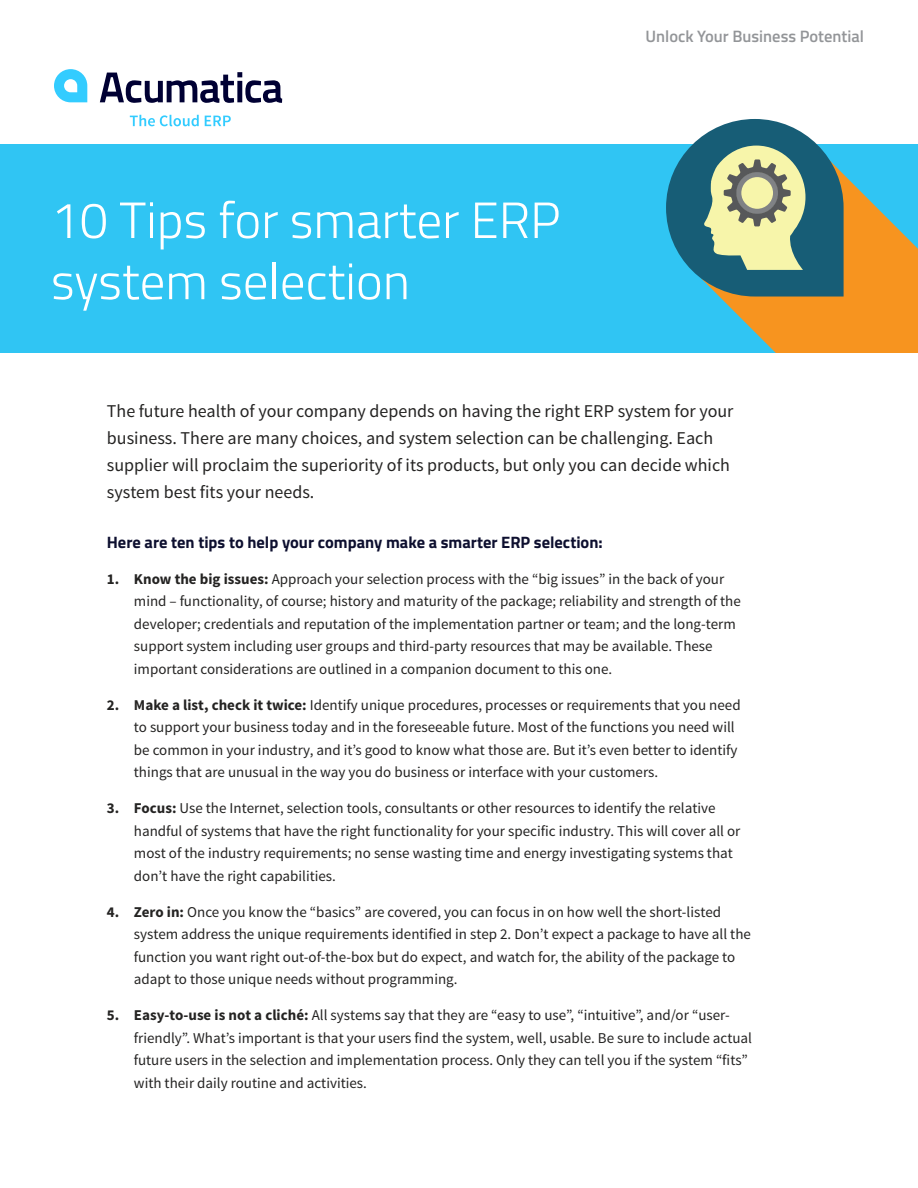
<style>
.page{position:relative;width:918px;height:1188px;background:#fff}
.page>*{position:absolute;margin:0;border:0;box-sizing:border-box;transform-origin:0 0}
.t1{font:300 51px/61.2px "Titillium";color:#fff}
.Paragraph_Style_1{font:18px/27px "Source Sans Pro";color:#242322}
.t2{font:700 16.5px "Titillium";color:#0d0f2f}
.t3{font:600 16.5px "Titillium";color:#939598}
.t4{font:15px/22.5px "Source Sans Pro";color:#242322}
.s1{font-weight:700}
</style>
<div class="page">
<svg style="left:54px;top:69px;width:33px;height:33px"></svg>
<svg style="left:100px;top:72px;width:182px;height:31px"></svg>
<svg style="left:130px;top:115px;width:69px;height:11px"></svg>
<svg style="left:205px;top:116px;width:26px;height:10px"></svg>
<div style="left:0;top:145px;width:918px;height:209px;background:#30c5f3"></div>
<svg style="left:720px;top:175px;width:198px;height:178px;fill:#f7941f"></svg>
<div style="left:0;top:353px;width:918px;height:178px;background:#fff"></div>
<svg style="left:666px;top:119px;width:178px;height:178px;background:#689794"></svg>
<p class="t1" style="left:51px;top:187px;width:511px">10 Tips for smarter ERP system selection</p>
<p class="t3" style="left:646px;top:24px;width:220px">Unlock Your Business Potential</p>
<p class="Paragraph_Style_1" style="left:107px;top:398px;width:628px">The future health of your company depends on having the right ERP system for your business. There are many choices, and system selection can be challenging. Each supplier will proclaim the superiority of its products, but only you can decide which system best fits your needs.</p>
<h1 class="t2" style="left:107px;top:530px;width:497px">Here are ten tips to help your company make a smarter ERP selection:</h1>
<p class="t4" style="left:134px;top:568px;width:609px;text-indent:-27px"><span class="s1">1. Know the big issues:</span> Approach your selection process with the “big issues” in the back of your mind – functionality, of course; history and maturity of the package; reliability and strength of the developer; credentials and reputation of the implementation partner or team; and the long-term support system including user groups and third-party resources that may be available. These important considerations are outlined in a companion document to this one.</p>
<p class="t4" style="left:134px;top:694px;width:608px;text-indent:-27px"><span class="s1">2. Make a list, check it twice:</span> Identify unique procedures, processes or requirements that you need to support your business today and in the foreseeable future. Most of the functions you need will be common in your industry, and it’s good to know what those are. But it’s even better to identify things that are unusual in the way you do business or interface with your customers.</p>
<p class="t4" style="left:134px;top:797px;width:608px;text-indent:-27px"><span class="s1">3. Focus:</span> Use the Internet, selection tools, consultants or other resources to identify the relative handful of systems that have the right functionality for your specific industry. This will cover all or most of the industry requirements; no sense wasting time and energy investigating systems that don’t have the right capabilities.</p>
<p class="t4" style="left:134px;top:901px;width:619px;text-indent:-27px"><span class="s1">4. Zero in:</span> Once you know the “basics” are covered, you can focus in on how well the short-listed system address the unique requirements identified in step 2. Don’t expect a package to have all the function you want right out-of-the-box but do expect, and watch for, the ability of the package to adapt to those unique needs without programming.</p>
<p class="t4" style="left:134px;top:1004px;width:620px;text-indent:-27px"><span class="s1">5. Easy-to-use is not a cliché:</span> All systems say that they are “easy to use”, “intuitive”, and/or “user&shy;friendly”. What’s important is that your users find the system, well, usable. Be sure to include actual future users in the selection and implementation process. Only they can tell you if the system “fits” with their daily routine and activities.</p>
</div>
